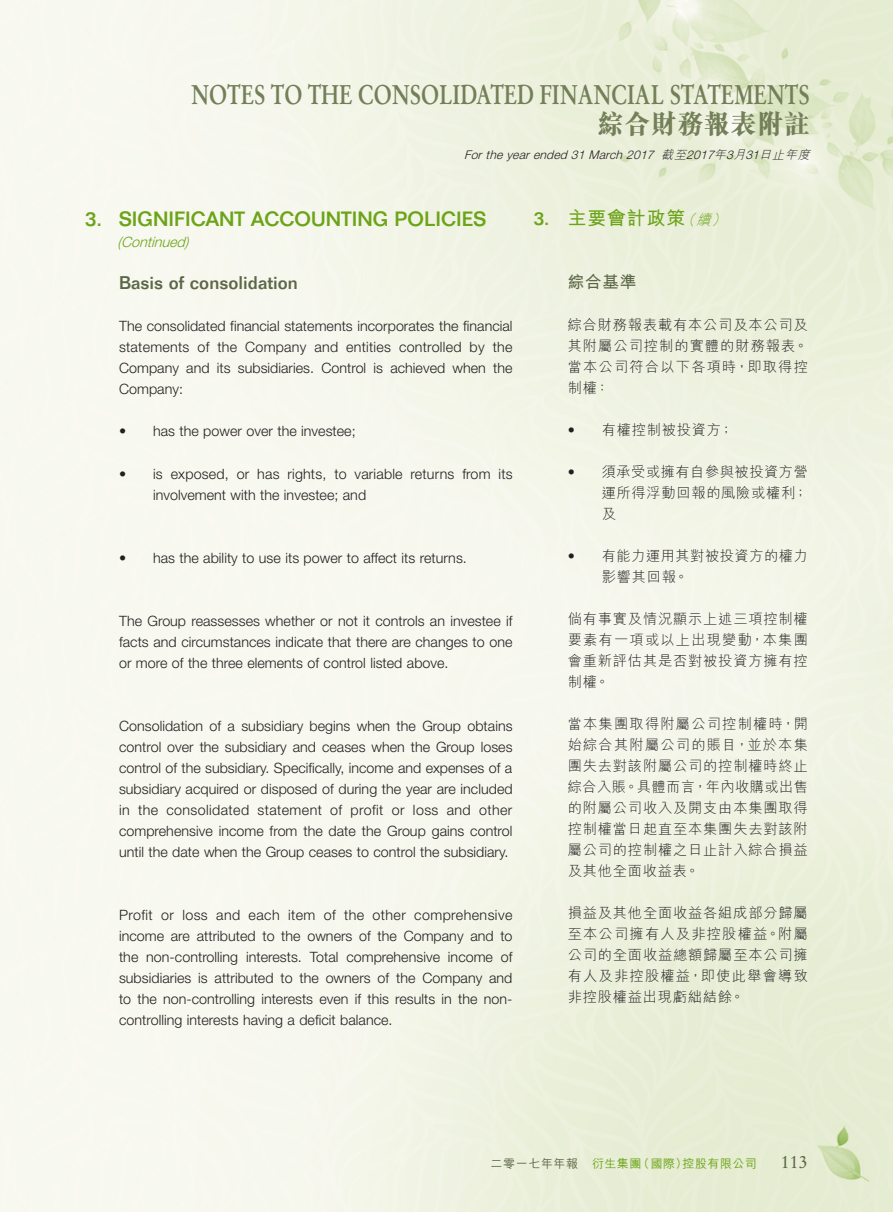
<style>
.page{position:relative;width:893px;height:1212px;background:#fff}
.page>*{position:absolute;margin:0;border:0;box-sizing:border-box;transform-origin:0 0}
.t1{font:700 27px "Stempel Garamond LT Std";color:#737f58;scale:.75 1}
.t2{font:800 27px "M Sung HK";letter-spacing:.035em;color:#737f58;scale:.95 1}
.Heading_1{font:500 20.25px "Folio Std";letter-spacing:.005em;color:#6ca419}
.C_Heading_1{font:700 18.75px "M Hei HK";letter-spacing:.055em;color:#6ca419}
.Heading_2{font:500 18px "Folio Std";letter-spacing:.005em;color:#5c6747}
.t3{font:18px "Stempel Garamond LT Std";color:#5c6747}
.C_Heading_2{font:700 16.5px "M Hei HK";color:#5c6747}
.Body_Text{font:300 14.25px/21px "Helvetica Neue LT Std";letter-spacing:.005em;color:#231f20;text-align:justify}
.C_Body_Text{font:300 14.25px/21px "M Hei HK";letter-spacing:.055em;color:#231f20;text-align:justify}
.C_Body_Text-2{font:300 14.25px/21px "M Hei HK";letter-spacing:.035em;color:#231f20}
.Heading_1-2{font:italic 300 14.25px "Helvetica Neue LT Std";color:#6ca419}
.t4{font:italic 300 12px "Helvetica Neue LT Std";color:#231f20}
.t5{font:500 12px "M Hei HK";letter-spacing:.04em;color:#6ca419}
.s1{font-family:"M Hei HK"}
.s2{font-family:"Folio Std";font-weight:500}
.s3{font-weight:300;font-style:italic;font-size:14.25px}
.s4{font-family:"Helvetica Neue LT Std"}
.s5{color:#5c6747}
</style>
<div class="page">
<img style="left:0;top:0;width:893px;height:1212px">
<h1 class="t1" style="left:191px;top:78px;width:826px">NOTES TO THE CONSOLIDATED FINANCIAL STATEMENTS</h1>
<h1 class="t2" style="left:598px;top:110px;width:224px">綜合財務報表附註</h1>
<p class="t4" style="left:464px;top:148px;width:350px">For the year ended 31 March 2017 <span class="s1">截至</span>2017<span class="s1">年</span>3<span class="s1">月</span>31<span class="s1">日止年度</span></p>
<p class="Heading_1" style="left:85px;top:207px;width:403px">3. SIGNIFICANT ACCOUNTING POLICIES</p>
<p class="Heading_1-2" style="left:118px;top:234px;width:77px">(Continued)</p>
<p class="Heading_2" style="left:119px;top:272px;width:180px">Basis of consolidation</p>
<p class="Body_Text" style="left:119px;top:316px;width:395px">The consolidated financial statements incorporates the financial statements of the Company and entities controlled by the Company and its subsidiaries. Control is achieved when the Company:</p>
<p class="Body_Text" style="left:119px;top:421px;width:238px">• has the power over the investee;</p>
<p class="Body_Text" style="left:153px;top:463px;width:361px;text-indent:-34px">• is exposed, or has rights, to variable returns from its involvement with the investee; and</p>
<p class="Body_Text" style="left:119px;top:547px;width:349px">• has the ability to use its power to affect its returns.</p>
<p class="Body_Text" style="left:119px;top:610px;width:395px">The Group reassesses whether or not it controls an investee if facts and circumstances indicate that there are changes to one or more of the three elements of control listed above.</p>
<p class="Body_Text" style="left:119px;top:715px;width:395px">Consolidation of a subsidiary begins when the Group obtains control over the subsidiary and ceases when the Group loses control of the subsidiary. Specifically, income and expenses of a subsidiary acquired or disposed of during the year are included in the consolidated statement of profit or loss and other comprehensive income from the date the Group gains control until the date when the Group ceases to control the subsidiary.</p>
<p class="Body_Text" style="left:119px;top:904px;width:395px">Profit or loss and each item of the other comprehensive income are attributed to the owners of the Company and to the non-controlling interests. Total comprehensive income of subsidiaries is attributed to the owners of the Company and to the non-controlling interests even if this results in the non&shy;controlling interests having a deficit balance.</p>
<p class="C_Heading_1" style="left:534px;top:205px;width:198px"><span class="s2">3.</span> 主要會計政策<span class="s3">（續）</span></p>
<p class="C_Heading_2" style="left:568px;top:270px;width:70px">綜合基準</p>
<p class="C_Body_Text" style="left:568px;top:314px;width:242px">綜合財務報表載有本公司及本公司及其附屬公司控制的實體的財務報表。當本公司符合以下各項時，即取得控制權：</p>
<p class="C_Body_Text" style="left:568px;top:419px;width:167px"><span class="s4">•</span> 有權控制被投資方；</p>
<p class="C_Body_Text" style="left:602px;top:461px;width:208px;text-indent:-34px"><span class="s4">•</span> 須承受或擁有自參與被投資方營運所得浮動回報的風險或權利；及</p>
<p class="C_Body_Text-2" style="left:602px;top:545px;width:208px;text-indent:-34px"><span class="s4">•</span> 有能力運用其對被投資方的權力影響其回報。</p>
<p class="C_Body_Text" style="left:568px;top:608px;width:242px">倘有事實及情況顯示上述三項控制權要素有一項或以上出現變動，本集團會重新評估其是否對被投資方擁有控制權。</p>
<p class="C_Body_Text" style="left:568px;top:713px;width:242px">當本集團取得附屬公司控制權時，開始綜合其附屬公司的賬目，並於本集團失去對該附屬公司的控制權時終止綜合入賬。具體而言，年內收購或出售的附屬公司收入及開支由本集團取得控制權當日起直至本集團失去對該附屬公司的控制權之日止計入綜合損益及其他全面收益表。</p>
<p class="C_Body_Text" style="left:568px;top:902px;width:242px">損益及其他全面收益各組成部分歸屬至本公司擁有人及非控股權益。附屬公司的全面收益總額歸屬至本公司擁有人及非控股權益，即使此舉會導致非控股權益出現虧絀結餘。</p>
<p class="t5" style="left:490px;top:1155px;width:268px"><span class="s5">二零一七年年報</span> 衍生集團（國際）控股有限公司</p>
<p class="t3" style="left:781px;top:1151px;width:28px">113</p>
</div>
